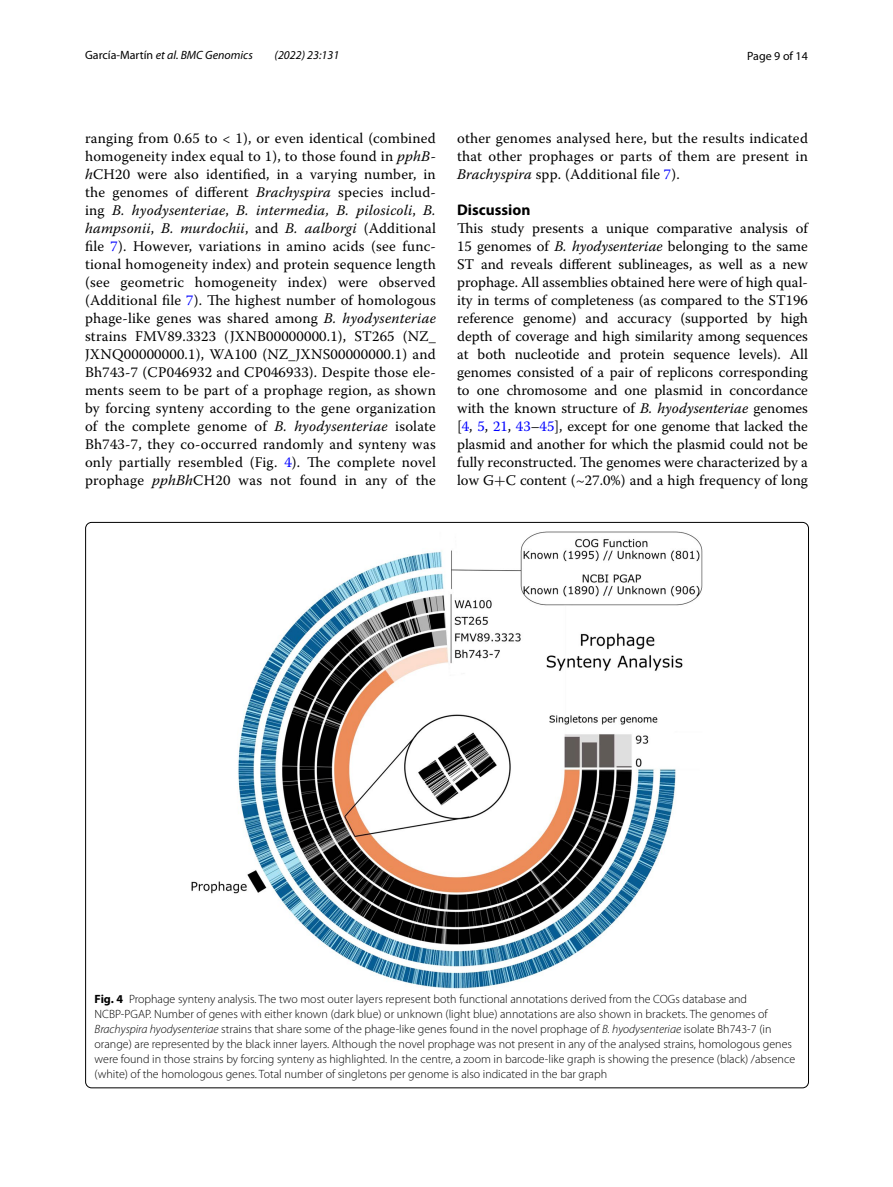
<style>
.page{position:relative;width:893px;height:1187px;background:#fff}
.page>*{position:absolute;margin:0;border:0;box-sizing:border-box;transform-origin:0 0}
.t1{font:700 15.45px "Myriad Pro";color:#000}
.t2{font:14.7px/18px "Warnock Pro";letter-spacing:.015em;color:#000;text-align:justify}
.t3{font:300 12px/15px "Myriad Pro";color:#000}
.t4{font:italic 12px "Myriad Pro";color:#000}
.t5{font:12px "Myriad Pro";color:#000}
.s1{font-style:normal}
.s2{font-style:italic}
.s3{color:#00f}
.s4{font-family:"MTSY"}
.s5{font-weight:700}
</style>
<div class="page">
<img style="left:192px;top:531px;width:510px;height:457px">
<p class="t4" style="left:85px;top:48px;width:169px"><span class="s1">García‑Martín</span> et al. BMC Genomics</p>
<p class="t4" style="left:275px;top:48px;width:66px">(2022) 23:131</p>
<p class="t5" style="left:747px;top:48px;width:62px">Page 9 of 14</p>
<p class="t2" style="left:85px;top:128px;width:352px">ranging from 0.65 to &lt; 1), or even identical (combined homogeneity index equal to 1), to those found in <span class="s2">pphB&shy;h</span>CH20 were also identified, in a varying number, in the genomes of different <span class="s2">Brachyspira</span> species includ&shy;ing <span class="s2">B. hyodysenteriae</span>, <span class="s2">B. intermedia, B. pilosicoli</span>, <span class="s2">B. hampsonii</span>, <span class="s2">B. murdochii</span>, and <span class="s2">B. aalborgi</span> (Additional file <span class="s3">7</span>). However, variations in amino acids (see func&shy;tional homogeneity index) and protein sequence length (see geometric homogeneity index) were observed (Additional file <span class="s3">7</span>). The highest number of homologous phage-like genes was shared among <span class="s2">B. hyodysenteriae </span>strains FMV89.3323 (JXNB00000000.1), ST265 (NZ_ JXNQ00000000.1), WA100 (NZ_JXNS00000000.1) and Bh743-7 (CP046932 and CP046933). Despite those ele&shy;ments seem to be part of a prophage region, as shown by forcing synteny according to the gene organization of the complete genome of <span class="s2">B. hyodysenteriae</span> isolate Bh743-7, they co-occurred randomly and synteny was only partially resembled (Fig. <span class="s3">4</span>). The complete novel prophage <span class="s2">pphBh</span>CH20 was not found in any of the</p>
<p class="t2" style="left:457px;top:128px;width:352px">other genomes analysed here, but the results indicated that other prophages or parts of them are present in <span class="s2">Brachyspira</span> spp. (Additional file <span class="s3">7</span>).</p>
<p class="t1" style="left:457px;top:199px;width:75px">Discussion</p>
<p class="t2" style="left:457px;top:218px;width:352px">This study presents a unique comparative analysis of 15 genomes of <span class="s2">B. hyodysenteriae</span> belonging to the same ST and reveals different sublineages, as well as a new prophage. All assemblies obtained here were of high qual&shy;ity in terms of completeness (as compared to the ST196 reference genome) and accuracy (supported by high depth of coverage and high similarity among sequences at both nucleotide and protein sequence levels). All genomes consisted of a pair of replicons corresponding to one chromosome and one plasmid in concordance with the known structure of <span class="s2">B. hyodysenteriae</span> genomes [<span class="s3">4</span>, <span class="s3">5</span>, <span class="s3">21</span>, <span class="s3">43</span>–<span class="s3">45</span>], except for one genome that lacked the plasmid and another for which the plasmid could not be fully reconstructed. The genomes were characterized by a low G<span class="s4">+</span>C content (~27.0%) and a high frequency of long</p>
<p class="t3" style="left:95px;top:991px;width:702px"><span class="s5">Fig. 4</span> Prophage synteny analysis. The two most outer layers represent both functional annotations derived from the COGs database and NCBP-PGAP. Number of genes with either known (dark blue) or unknown (light blue) annotations are also shown in brackets. The genomes of <span class="s2">Brachyspira hyodysenteriae</span> strains that share some of the phage-like genes found in the novel prophage of <span class="s2">B. hyodysenteriae</span> isolate Bh743-7 (in orange) are represented by the black inner layers. Although the novel prophage was not present in any of the analysed strains, homologous genes were found in those strains by forcing synteny as highlighted. In the centre, a zoom in barcode-like graph is showing the presence (black) /absence (white) of the homologous genes. Total number of singletons per genome is also indicated in the bar graph</p>
</div>
